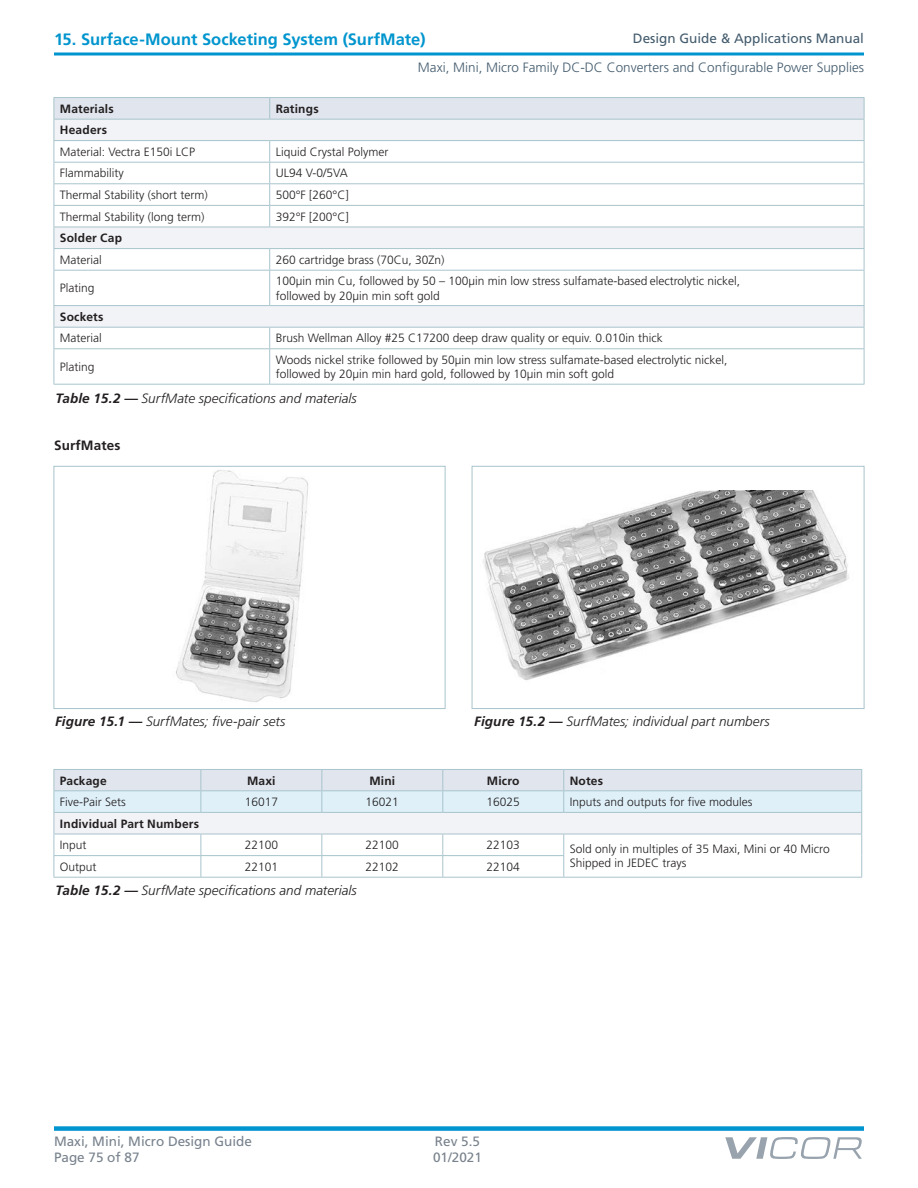
<style>
.page{position:relative;width:918px;height:1188px;background:#fff}
.page>*{position:absolute;margin:0;border:0;box-sizing:border-box;transform-origin:0 0}
.t1{font:700 16.5px "Frutiger LT Pro";color:#0095ce}
.t2{font:italic 300 13.5px "Frutiger LT Pro";color:#231f20}
.t3{font:300 13.5px "Frutiger LT Pro";color:#435b6d}
.t4{font:13.5px "Frutiger LT Pro";color:#78828d}
.t5{font:13.5px "Frutiger LT Pro";color:#435b6d}
.t6{font:700 13.5px "Frutiger LT Pro";letter-spacing:.005em;color:#231f20}
.t7{font:300 12px/14.4px "Frutiger LT Pro";color:#231f20}
.t8{font:700 12px "Frutiger LT Pro";letter-spacing:.015em;color:#231f20}
.s1{font-weight:700}
</style>
<div class="page">
<div style="left:54px;top:1126px;width:810px;height:5px;background:#0095ce"></div>
<svg style="left:725px;top:1137px;width:137px;height:22px"></svg>
<svg style="left:54px;top:52px;width:810px;height:4px;background:#3fafda"></svg>
<svg style="left:55px;top:271px;width:809px;height:56px"></svg>
<hr style="left:54px;top:270px;width:216px;height:1px;background:#a8c4cc">
<hr style="left:270px;top:270px;width:594px;height:1px;background:#a8c4cc">
<hr style="left:54px;top:305px;width:216px;height:1px;background:#a8c4cc">
<hr style="left:270px;top:305px;width:594px;height:1px;background:#a8c4cc">
<hr style="left:54px;top:327px;width:216px;height:1px;background:#a8c4cc">
<hr style="left:270px;top:327px;width:594px;height:1px;background:#a8c4cc">
<hr style="left:54px;top:348px;width:216px;height:1px;background:#a8c4cc">
<hr style="left:270px;top:348px;width:594px;height:1px;background:#a8c4cc">
<hr style="left:54px;top:384px;width:216px;height:1px;background:#a8c4cc">
<hr style="left:270px;top:384px;width:594px;height:1px;background:#a8c4cc">
<hr style="left:54px;top:97px;width:216px;height:1px;background:#a8c4cc">
<hr style="left:270px;top:97px;width:594px;height:1px;background:#a8c4cc">
<svg style="left:54px;top:98px;width:811px;height:172px"></svg>
<hr style="left:54px;top:271px;width:1px;height:34px;background:#a8c4cc">
<hr style="left:269px;top:271px;width:1px;height:34px;background:#a8c4cc">
<hr style="left:864px;top:271px;width:1px;height:34px;background:#a8c4cc">
<svg style="left:54px;top:306px;width:1px;height:42px"></svg>
<svg style="left:269px;top:328px;width:1px;height:20px"></svg>
<svg style="left:864px;top:306px;width:1px;height:42px"></svg>
<hr style="left:54px;top:349px;width:1px;height:35px;background:#a8c4cc">
<hr style="left:269px;top:349px;width:1px;height:35px;background:#a8c4cc">
<hr style="left:864px;top:349px;width:1px;height:35px;background:#a8c4cc">
<img style="left:176px;top:470px;width:132px;height:232px">
<div style="left:54px;top:466px;width:392px;height:243px;border:1px solid #a8c4cc"></div>
<img style="left:483px;top:490px;width:366px;height:190px">
<div style="left:472px;top:466px;width:392px;height:243px;border:1px solid #a8c4cc"></div>
<svg style="left:54px;top:769px;width:808px;height:108px"></svg>
<hr style="left:54px;top:877px;width:147px;height:1px;background:#a8c4cc">
<hr style="left:201px;top:877px;width:121px;height:1px;background:#a8c4cc">
<hr style="left:322px;top:877px;width:121px;height:1px;background:#a8c4cc">
<hr style="left:443px;top:877px;width:121px;height:1px;background:#a8c4cc">
<hr style="left:564px;top:877px;width:298px;height:1px;background:#a8c4cc">
<h1 class="t1" style="left:54px;top:30px;width:373px">15. Surface-Mount Socketing System (SurfMate)</h1>
<p class="t5" style="left:633px;top:30px;width:233px">Design Guide &amp; Applications Manual</p>
<p class="t3" style="left:418px;top:59px;width:448px">Maxi, Mini, Micro Family DC-DC Converters and Configurable Power Supplies</p>
<p class="t8" style="left:60px;top:102px;width:55px">Materials</p>
<p class="t8" style="left:276px;top:102px;width:44px">Ratings</p>
<p class="t8" style="left:60px;top:123px;width:49px">Headers</p>
<p class="t7" style="left:60px;top:145px;width:137px">Material: Vectra E150i LCP</p>
<p class="t7" style="left:276px;top:145px;width:114px">Liquid Crystal Polymer</p>
<p class="t7" style="left:60px;top:166px;width:65px">Flammability</p>
<p class="t7" style="left:276px;top:166px;width:74px">UL94 V-0/5VA</p>
<p class="t7" style="left:60px;top:188px;width:149px">Thermal Stability (short term)</p>
<p class="t7" style="left:276px;top:188px;width:74px">500°F [260°C]</p>
<p class="t7" style="left:60px;top:209px;width:146px">Thermal Stability (long term)</p>
<p class="t7" style="left:276px;top:209px;width:74px">392°F [200°C]</p>
<p class="t8" style="left:60px;top:231px;width:64px">Solder Cap</p>
<p class="t7" style="left:60px;top:253px;width:43px">Material</p>
<p class="t7" style="left:276px;top:253px;width:170px">260 cartridge brass (70Cu, 30Zn)</p>
<p class="t7" style="left:60px;top:281px;width:36px">Plating</p>
<p class="t7" style="left:276px;top:274px;width:466px">100μin min Cu, followed by 50 – 100μin min low stress sulfamate-based electrolytic nickel, followed by 20μin min soft gold</p>
<p class="t8" style="left:60px;top:310px;width:45px">Sockets</p>
<p class="t7" style="left:60px;top:331px;width:43px">Material</p>
<p class="t7" style="left:276px;top:331px;width:389px">Brush Wellman Alloy #25 C17200 deep draw quality or equiv. 0.010in thick</p>
<p class="t7" style="left:60px;top:360px;width:36px">Plating</p>
<p class="t7" style="left:276px;top:353px;width:453px">Woods nickel strike followed by 50μin min low stress sulfamate-based electrolytic nickel, followed by 20μin min hard gold, followed by 10μin min soft gold</p>
<p class="t2" style="left:56px;top:390px;width:303px"><span class="s1">Table 15.2 —</span> SurfMate specifications and materials</p>
<p class="t6" style="left:54px;top:437px;width:68px">SurfMates</p>
<p class="t2" style="left:55px;top:714px;width:232px"><span class="s1">Figure 15.1 —</span> SurfMates; five-pair sets</p>
<p class="t2" style="left:474px;top:714px;width:297px"><span class="s1">Figure 15.2 —</span> SurfMates; individual part numbers</p>
<p class="t8" style="left:60px;top:773px;width:48px">Package</p>
<p class="t8" style="left:247px;top:773px;width:30px">Maxi</p>
<p class="t8" style="left:369px;top:773px;width:27px">Mini</p>
<p class="t8" style="left:487px;top:773px;width:34px">Micro</p>
<p class="t8" style="left:570px;top:773px;width:35px">Notes</p>
<p class="t7" style="left:60px;top:795px;width:67px">Five-Pair Sets</p>
<p class="t7" style="left:245px;top:795px;width:35px">16017</p>
<p class="t7" style="left:366px;top:795px;width:35px">16021</p>
<p class="t7" style="left:487px;top:795px;width:35px">16025</p>
<p class="t7" style="left:570px;top:795px;width:184px">Inputs and outputs for five modules</p>
<p class="t8" style="left:60px;top:816px;width:141px">Individual Part Numbers</p>
<p class="t7" style="left:60px;top:838px;width:28px">Input</p>
<p class="t7" style="left:245px;top:838px;width:35px">22100</p>
<p class="t7" style="left:366px;top:838px;width:35px">22100</p>
<p class="t7" style="left:487px;top:838px;width:35px">22103</p>
<p class="t7" style="left:570px;top:842px;width:262px">Sold only in multiples of 35 Maxi, Mini or 40 Micro</p>
<p class="t7" style="left:60px;top:860px;width:38px">Output</p>
<p class="t7" style="left:570px;top:856px;width:118px">Shipped in JEDEC trays</p>
<p class="t7" style="left:245px;top:860px;width:35px">22101</p>
<p class="t7" style="left:366px;top:860px;width:35px">22102</p>
<p class="t7" style="left:487px;top:860px;width:35px">22104</p>
<p class="t2" style="left:56px;top:883px;width:303px"><span class="s1">Table 15.2 —</span> SurfMate specifications and materials</p>
<p class="t4" style="left:54px;top:1133px;width:200px">Maxi, Mini, Micro Design Guide</p>
<p class="t4" style="left:435px;top:1133px;width:47px">Rev 5.5</p>
<p class="t4" style="left:54px;top:1149px;width:87px">Page 75 of 87</p>
<p class="t4" style="left:433px;top:1149px;width:50px">01/2021</p>
</div>
